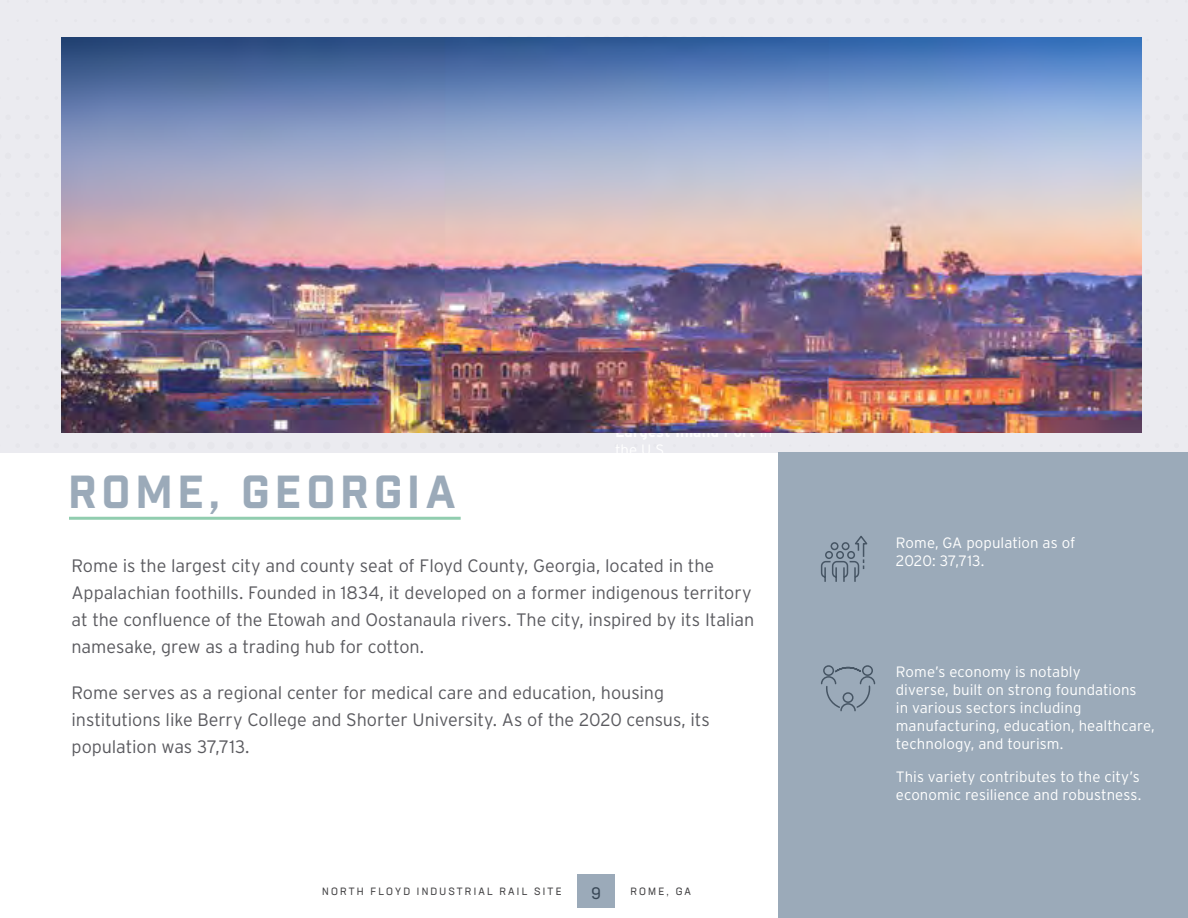
<style>
.page{position:relative;width:1188px;height:918px;background:#fff}
.page>*{position:absolute;margin:0;border:0;box-sizing:border-box;transform-origin:0 0}
.t1{font:45px "Industry Inc Base";letter-spacing:.095em;color:#9baab9}
.t2{font:300 18px/27px "Interstate";letter-spacing:-.005em;color:#5a5a5f}
.t3{font:16.5px "Neusa Next Std Trial";color:#374655}
.t4{font:300 15px/18px "Interstate";letter-spacing:.005em;color:#fff}
.t5{font:10.5px "Neusa Next Std Trial";letter-spacing:.21em;color:#414042}
</style>
<div class="page">
<div style="left:577px;top:874px;width:38px;height:34px;background:#9baab9"></div>
<div style="left:0;top:0;width:1188px;height:452px;background:#ebebf0"></div>
<hr style="left:69px;top:517px;width:392px;height:3px;background:#91cdaf">
<div style="left:778px;top:452px;width:410px;height:466px;background:#9baab9"></div>
<svg style="left:820px;top:536px;width:48px;height:46px"></svg>
<svg style="left:821px;top:665px;width:55px;height:47px"></svg>
<img style="left:61px;top:37px;width:1081px;height:396px">
<h1 class="t1" style="left:68px;top:465px;width:389px">ROME, GEORGIA</h1>
<p class="t2" style="left:72px;top:552px;width:684px">Rome is the largest city and county seat of Floyd County, Georgia, located in the Appalachian foothills. Founded in 1834, it developed on a former indigenous territory at the confluence of the Etowah and Oostanaula rivers. The city, inspired by its Italian namesake, grew as a trading hub for cotton.</p>
<p class="t2" style="left:72px;top:679px;width:640px">Rome serves as a regional center for medical care and education, housing institutions like Berry College and Shorter University. As of the 2020 census, its population was 37,713.</p>
<p class="t5" style="left:322px;top:887px;width:241px">NORTH FLOYD INDUSTRIAL RAIL SITE</p>
<p class="t3" style="left:591px;top:886px;width:11px">9</p>
<p class="t5" style="left:631px;top:887px;width:62px">ROME, GA</p>
<p class="t4" style="left:896px;top:533px;width:181px">Rome, GA population as of<br>2020: 37,713.</p>
<p class="t4" style="left:896px;top:663px;width:260px">Rome’s economy is notably<br>diverse, built on strong foundations<br>in various sectors including manufacturing, education, healthcare, technology, and tourism.</p>
<p class="t4" style="left:896px;top:768px;width:247px">This variety contributes to the city’s economic resilience and robustness.</p>
</div>
